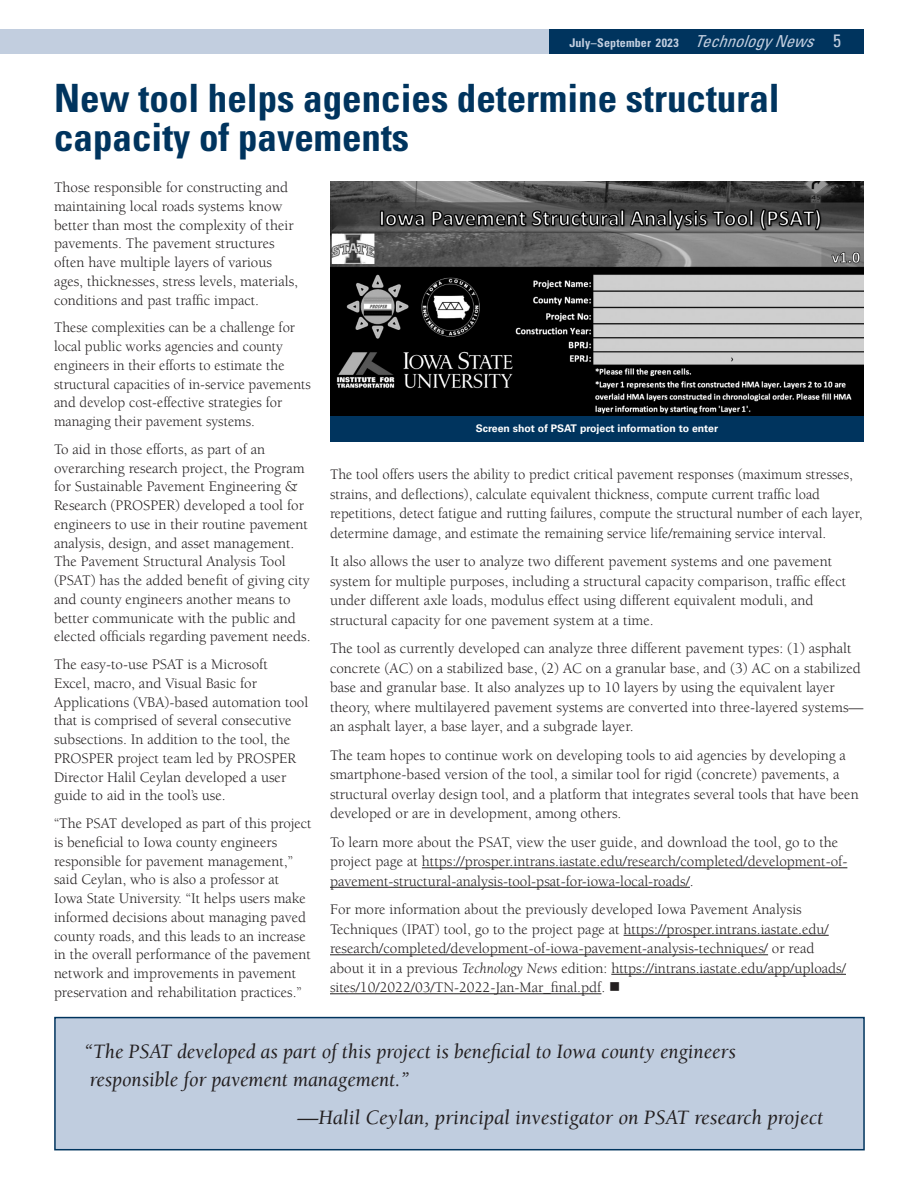
<style>
.page{position:relative;width:918px;height:1188px;background:#fff}
.page>*{position:absolute;margin:0;border:0;box-sizing:border-box;transform-origin:0 0}
.Headline{font:700 condensed 39px/39px "Univers LT Std";color:#00345e}
.Body_text{font:italic 21px/28.5px "Berkeley Std";color:#231f20}
.Body_text-2{font:15px/18.8px "Berkeley Std";color:#231f20}
.t1{font:700 condensed 12px "Univers LT Std";letter-spacing:.015em;color:#c2cedf}
.t2{font:700 10.5px "Univers LT Std";color:#fff}
.s1{font-weight:400;font-style:italic;font-size:16.5px}
.s2{font-weight:400;font-size:18px}
.s3{font-style:italic}
</style>
<div class="page">
<div style="left:0;top:30px;width:597px;height:24px;background:#c2cedf"></div>
<div style="left:549px;top:30px;width:315px;height:24px;background:#00345e"></div>
<img style="left:330px;top:182px;width:534px;height:234px">
<div style="left:330px;top:416px;width:534px;height:25px;background:#00345e"></div>
<hr style="left:422px;top:867px;width:425px;height:1px;background:#231f20">
<hr style="left:330px;top:887px;width:360px;height:1px;background:#231f20">
<hr style="left:624px;top:935px;width:205px;height:1px;background:#231f20">
<hr style="left:330px;top:954px;width:438px;height:1px;background:#231f20">
<hr style="left:611px;top:974px;width:235px;height:1px;background:#231f20">
<hr style="left:330px;top:993px;width:271px;height:1px;background:#231f20">
<div style="left:54px;top:1017px;width:811px;height:133px;background:#c0cddf;border:2px solid #00345e"></div>
<p class="t1" style="left:569px;top:35px;width:273px">July–September 2023 <span class="s1">Technology News</span> <span class="s2">5</span></p>
<h1 class="Headline" style="left:54px;top:78px;width:727px">New tool helps agencies determine structural capacity of pavements</h1>
<p class="Body_text-2" style="left:54px;top:178px;width:246px">Those responsible for constructing and maintaining local roads systems know better than most the complexity of their pavements. The pavement structures often have multiple layers of various ages, thicknesses, stress levels, materials, conditions and past traffic impact.</p>
<p class="Body_text-2" style="left:54px;top:319px;width:258px">These complexities can be a challenge for local public works agencies and county engineers in their efforts to estimate the structural capacities of in-service pavements and develop cost-effective strategies for managing their pavement systems.</p>
<p class="Body_text-2" style="left:54px;top:440px;width:258px">To aid in those efforts, as part of an overarching research project, the Program for Sustainable Pavement Engineering &amp; Research (PROSPER) developed a tool for engineers to use in their routine pavement analysis, design, and asset management.<br>The Pavement Structural Analysis Tool (PSAT) has the added benefit of giving city and county engineers another means to better communicate with the public and elected officials regarding pavement needs.</p>
<p class="Body_text-2" style="left:54px;top:655px;width:256px">The easy-to-use PSAT is a Microsoft<br>Excel, macro, and Visual Basic for Applications (VBA)-based automation tool that is comprised of several consecutive subsections. In addition to the tool, the PROSPER project team led by PROSPER Director Halil Ceylan developed a user guide to aid in the tool’s use.</p>
<p class="Body_text-2" style="left:54px;top:814px;width:259px">“The PSAT developed as part of this project is beneficial to Iowa county engineers responsible for pavement management,” said Ceylan, who is also a professor at Iowa State University. “It helps users make informed decisions about managing paved county roads, and this leads to an increase in the overall performance of the pavement network and improvements in pavement preservation and rehabilitation practices.”</p>
<p class="t2" style="left:476px;top:422px;width:244px">Screen shot of PSAT project information to enter</p>
<p class="Body_text-2" style="left:330px;top:465px;width:534px;line-height:19.5px">The tool offers users the ability to predict critical pavement responses (maximum stresses, strains, and deflections), calculate equivalent thickness, compute current traffic load repetitions, detect fatigue and rutting failures, compute the structural number of each layer, determine damage, and estimate the remaining service life/remaining service interval.</p>
<p class="Body_text-2" style="left:330px;top:552px;width:518px;line-height:19.5px">It also allows the user to analyze two different pavement systems and one pavement system for multiple purposes, including a structural capacity comparison, traffic effect under different axle loads, modulus effect using different equivalent moduli, and structural capacity for one pavement system at a time.</p>
<p class="Body_text-2" style="left:330px;top:639px;width:535px;line-height:19.5px">The tool as currently developed can analyze three different pavement types: (1) asphalt concrete (AC) on a stabilized base, (2) AC on a granular base, and (3) AC on a stabilized base and granular base. It also analyzes up to 10 layers by using the equivalent layer theory, where multilayered pavement systems are converted into three-layered systems— an asphalt layer, a base layer, and a subgrade layer.</p>
<p class="Body_text-2" style="left:330px;top:746px;width:530px;line-height:19.5px">The team hopes to continue work on developing tools to aid agencies by developing a smartphone-based version of the tool, a similar tool for rigid (concrete) pavements, a structural overlay design tool, and a platform that integrates several tools that have been developed or are in development, among others.</p>
<p class="Body_text-2" style="left:330px;top:833px;width:519px;line-height:19.5px">To learn more about the PSAT, view the user guide, and download the tool, go to the project page at https://prosper.intrans.iastate.edu/research/completed/development-of&shy;pavement-structural-analysis-tool-psat-for-iowa-local-roads/.</p>
<p class="Body_text-2" style="left:330px;top:900px;width:518px;line-height:19.5px">For more information about the previously developed Iowa Pavement Analysis Techniques (IPAT) tool, go to the project page at https://prosper.intrans.iastate.edu/ research/completed/development-of-iowa-pavement-analysis-techniques/ or read about it in a previous <span class="s3">Technology News</span> edition: https://intrans.iastate.edu/app/uploads/ sites/10/2022/03/TN-2022-Jan-Mar_final.pdf. ■</p>
<p class="Body_text" style="left:84px;top:1037px;width:653px">“The PSAT developed as part of this project is beneficial to Iowa county engineers responsible for pavement management.”</p>
<p class="Body_text" style="left:297px;top:1103px;width:528px">—Halil Ceylan, principal investigator on PSAT research project</p>
</div>
